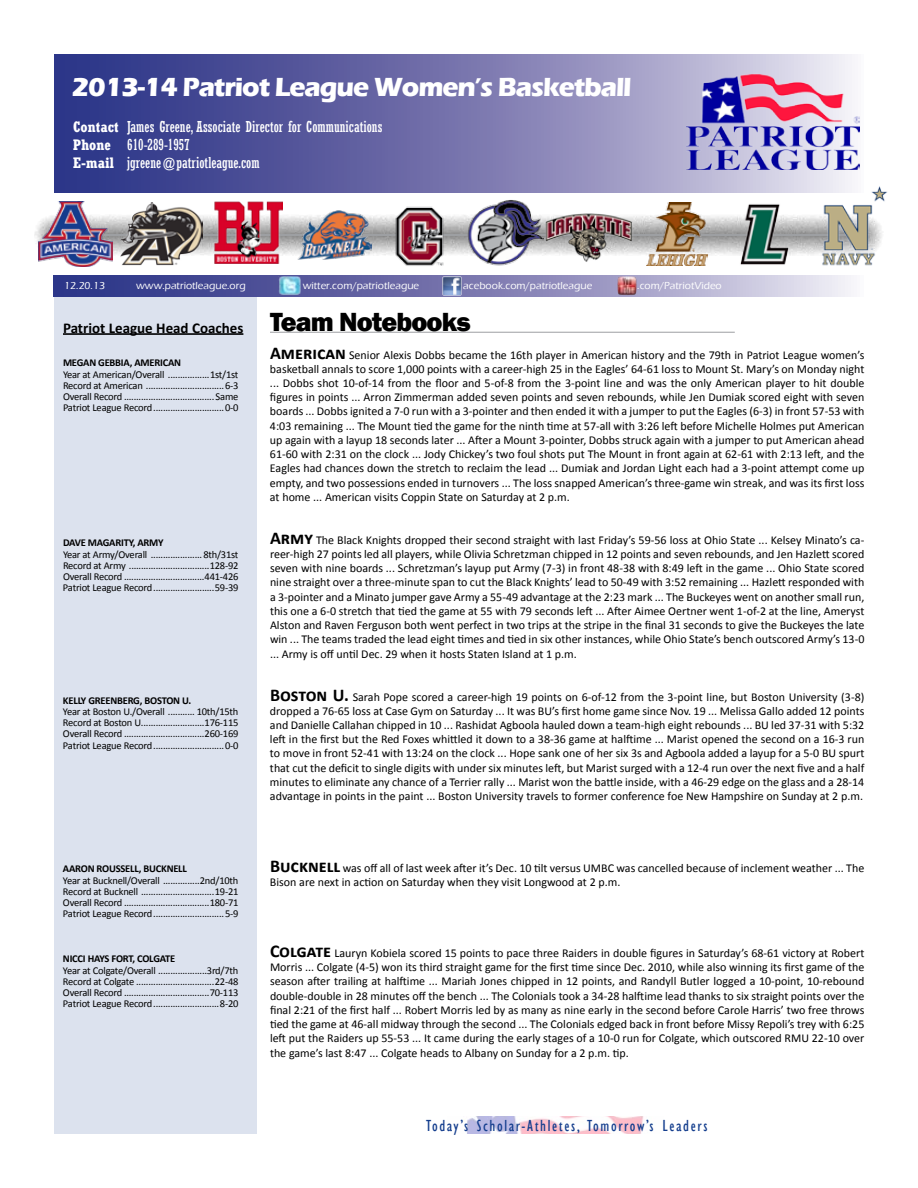
<style>
.page{position:relative;width:918px;height:1188px;background:#fff}
.page>*{position:absolute;margin:0;border:0;box-sizing:border-box;transform-origin:0 0}
.t1{font:700 27px "Eras ITC";letter-spacing:-.04em;color:#fff}
.t2{font:800 27px "Franklin Gothic";letter-spacing:-.03em;color:#000}
.t3{font:condensed 16.5px "Gill Sans";letter-spacing:.1em;color:#133d8d}
.t4{font:condensed 15px/18px "Rockwell";color:#fff}
.t5{font:700 15px "Calibri";color:#000}
.t6{font:12px/14.2px "Calibri";color:#000;text-align:justify}
.t7{font:10.5px/11.2px "Calibri";letter-spacing:-.02em;color:#000;text-align:justify}
.t8{font:700 10.5px "Calibri";letter-spacing:-.02em;color:#000}
.t9{font:500 10.5px "Eras ITC";color:#fff}
.s1{font-weight:700}
.s2{font-weight:700;font-size:18px}
</style>
<div class="page">
<div style="left:54px;top:297px;width:202px;height:837px;background:#dce2ee"></div>
<hr style="left:63px;top:334px;width:180px;height:1px;background:#000">
<img style="left:467px;top:1117px;width:177px;height:17px">
<hr style="left:270px;top:332px;width:465px;height:1px;background:#a7a9ac">
<div style="left:34px;top:215px;width:850px;height:41px;background:#000;opacity:.9"></div>
<hr style="left:54px;top:235px;width:810px;height:1px;background:#9d9fa2">
<svg style="left:55px;top:55px;width:805px;height:138px;background:#6f6faa"></svg>
<img style="left:687px;top:74px;width:172px;height:95px">
<svg style="left:54px;top:275px;width:797px;height:22px;background:#7e7eb3"></svg>
<img style="left:278px;top:277px;width:23px;height:18px">
<img style="left:443px;top:277px;width:19px;height:19px">
<img style="left:618px;top:276px;width:18px;height:20px">
<img style="left:38px;top:201px;width:74px;height:66px">
<img style="left:121px;top:202px;width:81px;height:63px">
<img style="left:298px;top:210px;width:74px;height:49px">
<img style="left:380px;top:206px;width:83px;height:60px">
<img style="left:466px;top:200px;width:77px;height:66px">
<img style="left:545px;top:213px;width:88px;height:49px">
<img style="left:646px;top:203px;width:62px;height:63px">
<img style="left:214px;top:202px;width:69px;height:62px">
<img style="left:731px;top:204px;width:66px;height:61px">
<img style="left:809px;top:182px;width:78px;height:84px">
<h1 class="t1" style="left:72px;top:71px;width:561px">2013-14 Patriot League Women’s Basketball</h1>
<p class="t4" style="left:73px;top:118px;width:311px"><span class="s1">Contact</span> James Greene, Associate Director for Communications<br><span class="s1">Phone</span> 610-289-1957<br><span class="s1">E-mail</span> jgreene@patriotleague.com</p>
<p class="t9" style="left:64px;top:280px;width:42px">12.20.13</p>
<p class="t9" style="left:136px;top:280px;width:111px">www.patriotleague.org</p>
<p class="t9" style="left:303px;top:280px;width:118px">witter.com/patriotleague</p>
<p class="t9" style="left:463px;top:280px;width:130px">acebook.com/patriotleague</p>
<p class="t9" style="left:637px;top:280px;width:86px">.com/PatriotVideo</p>
<p class="t5" style="left:63px;top:318px;width:182px">Patriot League Head Coaches</p>
<p class="t8" style="left:63px;top:356px;width:120px">MEGAN GEBBIA, AMERICAN</p>
<p class="t7" style="left:63px;top:368px;width:177px">Year at American/Overall .................1st/1st Record at American ................................6-3<br>Overall Record ..................................... Same Patriot League Record.............................0-0</p>
<p class="t8" style="left:63px;top:536px;width:102px">DAVE MAGARITY, ARMY</p>
<p class="t7" style="left:63px;top:548px;width:177px">Year at Army/Overall .....................8th/31st Record at Army .................................128-92<br>Overall Record .................................441-426<br>Patriot League Record.........................59-39</p>
<p class="t8" style="left:63px;top:694px;width:130px">KELLY GREENBERG, BOSTON U.</p>
<p class="t7" style="left:63px;top:706px;width:177px">Year at Boston U./Overall ........... 10th/15th Record at Boston U..........................176-115<br>Overall Record .................................260-169<br>Patriot League Record.............................0-0</p>
<p class="t8" style="left:63px;top:862px;width:125px">AARON ROUSSELL, BUCKNELL</p>
<p class="t7" style="left:63px;top:875px;width:177px">Year at Bucknell/Overall ...............2nd/10th Record at Bucknell ..............................19-21<br>Overall Record ...................................180-71<br>Patriot League Record.............................5-9</p>
<p class="t8" style="left:63px;top:952px;width:114px">NICCI HAYS FORT, COLGATE</p>
<p class="t7" style="left:63px;top:965px;width:177px">Year at Colgate/Overall ....................3rd/7th Record at Colgate ................................22-48<br>Overall Record ...................................70-113<br>Patriot League Record...........................8-20</p>
<h1 class="t2" style="left:270px;top:304px;width:202px">Team Notebooks</h1>
<p class="t6" style="left:270px;top:347px;width:596px"><span class="s2">American</span> Senior Alexis Dobbs became the 16th player in American history and the 79th in Patriot League women’s basketball annals to score 1,000 points with a career-high 25 in the Eagles’ 64-61 loss to Mount St. Mary’s on Monday night ... Dobbs shot 10-of-14 from the floor and 5-of-8 from the 3-point line and was the only American player to hit double figures in points ... Arron Zimmerman added seven points and seven rebounds, while Jen Dumiak scored eight with seven boards ... Dobbs ignited a 7-0 run with a 3-pointer and then ended it with a jumper to put the Eagles (6-3) in front 57-53 with 4:03 remaining ... The Mount tied the game for the ninth time at 57-all with 3:26 left before Michelle Holmes put American up again with a layup 18 seconds later ... After a Mount 3-pointer, Dobbs struck again with a jumper to put American ahead 61-60 with 2:31 on the clock ... Jody Chickey’s two foul shots put The Mount in front again at 62-61 with 2:13 left, and the Eagles had chances down the stretch to reclaim the lead ... Dumiak and Jordan Light each had a 3-point attempt come up empty, and two possessions ended in turnovers ... The loss snapped American’s three-game win streak, and was its first loss at home ... American visits Coppin State on Saturday at 2 p.m.</p>
<p class="t6" style="left:270px;top:533px;width:596px"><span class="s2">Army</span> The Black Knights dropped their second straight with last Friday’s 59-56 loss at Ohio State ... Kelsey Minato’s ca&shy;reer-high 27 points led all players, while Olivia Schretzman chipped in 12 points and seven rebounds, and Jen Hazlett scored seven with nine boards ... Schretzman’s layup put Army (7-3) in front 48-38 with 8:49 left in the game ... Ohio State scored nine straight over a three-minute span to cut the Black Knights’ lead to 50-49 with 3:52 remaining ... Hazlett responded with a 3-pointer and a Minato jumper gave Army a 55-49 advantage at the 2:23 mark ... The Buckeyes went on another small run, this one a 6-0 stretch that tied the game at 55 with 79 seconds left ... After Aimee Oertner went 1-of-2 at the line, Ameryst Alston and Raven Ferguson both went perfect in two trips at the stripe in the final 31 seconds to give the Buckeyes the late win ... The teams traded the lead eight times and tied in six other instances, while Ohio State’s bench outscored Army’s 13-0 ... Army is off until Dec. 29 when it hosts Staten Island at 1 p.m.</p>
<p class="t6" style="left:270px;top:689px;width:596px"><span class="s2">Boston U.</span> Sarah Pope scored a career-high 19 points on 6-of-12 from the 3-point line, but Boston University (3-8) dropped a 76-65 loss at Case Gym on Saturday ... It was BU’s first home game since Nov. 19 ... Melissa Gallo added 12 points and Danielle Callahan chipped in 10 ... Rashidat Agboola hauled down a team-high eight rebounds ... BU led 37-31 with 5:32 left in the first but the Red Foxes whittled it down to a 38-36 game at halftime ... Marist opened the second on a 16-3 run to move in front 52-41 with 13:24 on the clock ... Hope sank one of her six 3s and Agboola added a layup for a 5-0 BU spurt that cut the deficit to single digits with under six minutes left, but Marist surged with a 12-4 run over the next five and a half minutes to eliminate any chance of a Terrier rally ... Marist won the battle inside, with a 46-29 edge on the glass and a 28-14 advantage in points in the paint ... Boston University travels to former conference foe New Hampshire on Sunday at 2 p.m.</p>
<p class="t6" style="left:270px;top:860px;width:596px"><span class="s2">Bucknell</span> was off all of last week after it’s Dec. 10 tilt versus UMBC was cancelled because of inclement weather ... The<br>Bison are next in action on Saturday when they visit Longwood at 2 p.m.</p>
<p class="t6" style="left:270px;top:946px;width:596px"><span class="s2">Colgate</span> Lauryn Kobiela scored 15 points to pace three Raiders in double figures in Saturday’s 68-61 victory at Robert Morris ... Colgate (4-5) won its third straight game for the first time since Dec. 2010, while also winning its first game of the season after trailing at halftime ... Mariah Jones chipped in 12 points, and Randyll Butler logged a 10-point, 10-rebound double-double in 28 minutes off the bench ... The Colonials took a 34-28 halftime lead thanks to six straight points over the final 2:21 of the first half ... Robert Morris led by as many as nine early in the second before Carole Harris’ two free throws tied the game at 46-all midway through the second ... The Colonials edged back in front before Missy Repoli’s trey with 6:25 left put the Raiders up 55-53 ... It came during the early stages of a 10-0 run for Colgate, which outscored RMU 22-10 over the game’s last 8:47 ... Colgate heads to Albany on Sunday for a 2 p.m. tip.</p>
<h2 class="t3" style="left:426px;top:1116px;width:283px">Today’s Scholar-Athletes, Tomorrow’s Leaders</h2>
</div>
